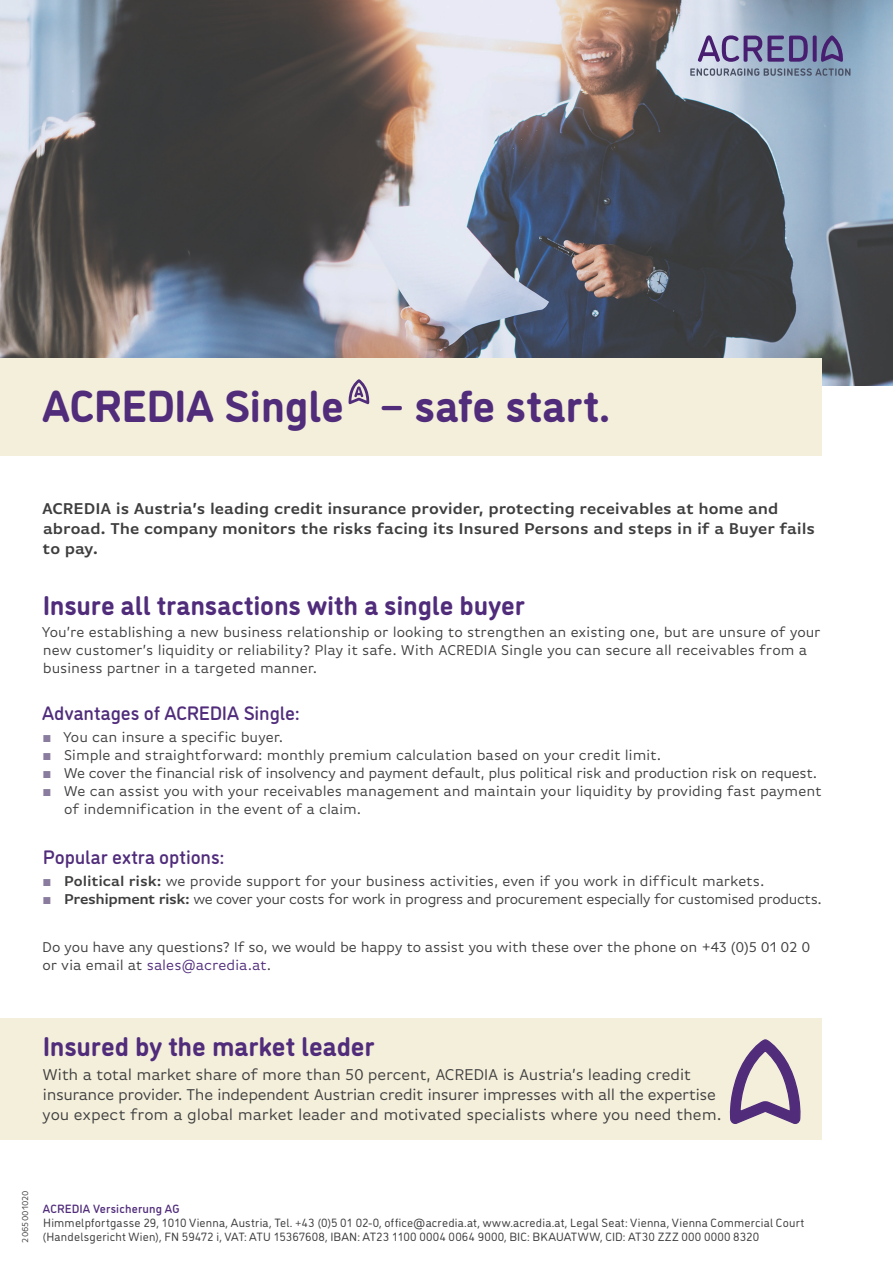
<style>
.page{position:relative;width:893px;height:1263px;background:#fff}
.page>*{position:absolute;margin:0;border:0;box-sizing:border-box;transform-origin:0 0}
.Titel{font:700 45px "DI Nosaur";letter-spacing:-.01em;color:#502c7b}
.Zwischen-Headline_gr{font:700 27px "DI Nosaur";letter-spacing:-.005em;color:#502c7b}
.Zwischen-Headline_kl{font:500 19.5px "DI Nosaur";letter-spacing:-.005em;color:#502c7b}
.Abspann{font:16.5px/19.8px "Basic Gothic Pro";letter-spacing:-.025em;color:#3e3e3f}
.Lead{font:600 16.5px/19.8px "Basic Gothic Pro";letter-spacing:-.005em;color:#3e3e3f}
.Fließtext{font:15px/18px "Basic Gothic Pro";letter-spacing:-.01em;color:#3e3e3f}
.Fließtext-2{font:15px "Basic Gothic Pro";letter-spacing:-.03em;color:#3e3e3f}
.Adresse{font:12px "DI Nosaur";letter-spacing:.015em;color:#3e3e3f}
.Firmenname{font:500 12px "DI Nosaur";letter-spacing:.015em;color:#502c7b}
.Versions_NR{font:9px "Basic Gothic Pro";letter-spacing:.01em;color:#3e3e3f}
.s1{font-family:"Arial";color:#897c9e}
.s2{font-weight:600}
.s3{color:#502c7b}
</style>
<div class="page">
<img style="left:0;top:0;width:893px;height:385px">
<div style="left:0;top:1018px;width:822px;height:122px;background:#f4efdb"></div>
<div style="left:0;top:358px;width:822px;height:98px;background:#f4efdb"></div>
<svg style="left:729px;top:1039px;width:72px;height:85px"></svg>
<svg style="left:690px;top:68px;width:160px;height:8px"></svg>
<svg style="left:698px;top:35px;width:110px;height:27px;background:#857fab"></svg>
<svg style="left:813px;top:35px;width:4px;height:27px"></svg>
<svg style="left:820px;top:35px;width:23px;height:27px"></svg>
<svg style="left:348px;top:379px;width:22px;height:25px"></svg>
<p class="Titel" style="left:42px;top:372px;width:569px">ACREDIA Single − safe start.</p>
<p class="Lead" style="left:42px;top:499px;width:774px">ACREDIA is Austria’s leading credit insurance provider, protecting receivables at home and abroad. The company monitors the risks facing its Insured Persons and steps in if a Buyer fails to pay.</p>
<p class="Zwischen-Headline_gr" style="left:43px;top:585px;width:484px">Insure all transactions with a single buyer</p>
<p class="Fließtext" style="left:42px;top:623px;width:780px">You’re establishing a new business relationship or looking to strengthen an existing one, but are unsure of your new customer’s liquidity or reliability? Play it safe. With ACREDIA Single you can secure all receivables from a business partner in a targeted manner.</p>
<p class="Zwischen-Headline_kl" style="left:42px;top:699px;width:259px">Advantages of ACREDIA Single:</p>
<p class="Fließtext" style="left:42px;top:728px;width:242px"><span class="s1">■</span> You can insure a specific buyer.</p>
<p class="Fließtext" style="left:42px;top:746px;width:620px"><span class="s1">■</span> Simple and straightforward: monthly premium calculation based on your credit limit.</p>
<p class="Fließtext-2" style="left:42px;top:765px;width:776px"><span class="s1">■</span> We cover the financial risk of insolvency and payment default, plus political risk and production risk on request.</p>
<p class="Fließtext" style="left:64px;top:782px;width:759px;text-indent:-22px"><span class="s1">■</span> We can assist you with your receivables management and maintain your liquidity by providing fast payment of indemnification in the event of a claim.</p>
<p class="Zwischen-Headline_kl" style="left:43px;top:843px;width:183px">Popular extra options:</p>
<p class="Fließtext" style="left:42px;top:872px;width:723px"><span class="s1">■</span> <span class="s2">Political risk:</span> we provide support for your business activities, even if you work in difficult markets.</p>
<p class="Fließtext-2" style="left:42px;top:890px;width:781px"><span class="s1">■</span> <span class="s2">Preshipment risk:</span> we cover your costs for work in progress and procurement especially for customised products.</p>
<p class="Fließtext" style="left:42px;top:938px;width:769px">Do you have any questions? If so, we would be happy to assist you with these over the phone on +43 (0)5 01 02 0 or via email at <span class="s3">sales@acredia.at</span>.</p>
<p class="Zwischen-Headline_gr" style="left:43px;top:1026px;width:333px">Insured by the market leader</p>
<p class="Abspann" style="left:42px;top:1065px;width:681px">With a total market share of more than 50 percent, ACREDIA is Austria’s leading credit insurance provider. The independent Austrian credit insurer impresses with all the expertise you expect from a global market leader and motivated specialists where you need them.</p>
<p class="Versions_NR" style="left:20px;top:1242px;width:54px;rotate:-90deg">2065001020</p>
<p class="Firmenname" style="left:43px;top:1200px;width:138px">ACREDIA Versicherung AG</p>
<p class="Adresse" style="left:43px;top:1214px;width:762px">Himmelpfortgasse 29, 1010 Vienna, Austria, Tel. +43 (0)5 01 02-0, office@acredia.at, www.acredia.at, Legal Seat: Vienna, Vienna Commercial Court</p>
<p class="Adresse" style="left:43px;top:1228px;width:718px">(Handelsgericht Wien), FN 59472 i, VAT: ATU 15367608, IBAN: AT23 1100 0004 0064 9000, BIC: BKAUATWW, CID: AT30 ZZZ 000 0000 8320</p>
</div>
